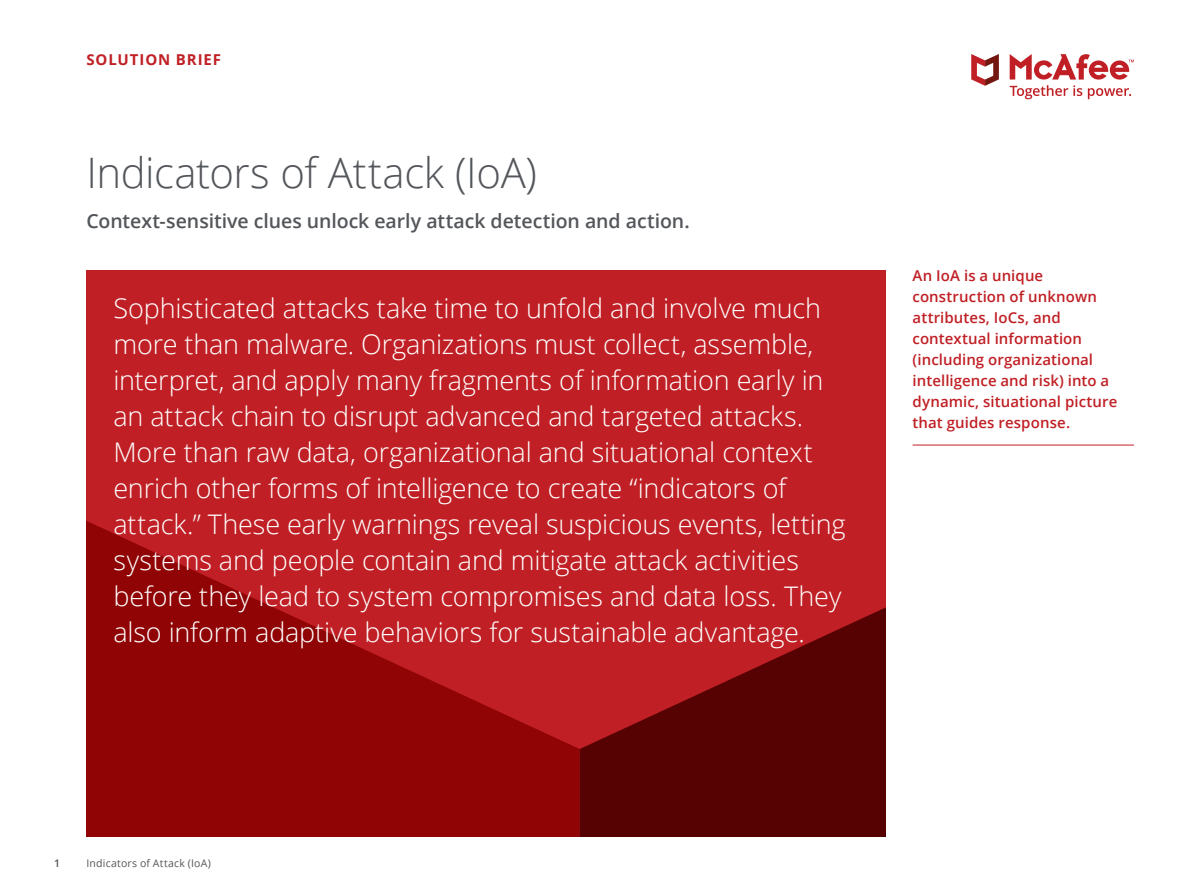
<style>
.page{position:relative;width:1188px;height:891px;background:#fff}
.page>*{position:absolute;margin:0;border:0;box-sizing:border-box;transform-origin:0 0}
.t1{font:300 42px "Open Sans";letter-spacing:-.01em;color:#53565a}
.t2{font:300 27px/36px "Open Sans";letter-spacing:-.005em;color:#fff}
.t3{font:600 19.5px "Open Sans";letter-spacing:-.005em;color:#53565a}
.t4{font:600 15px/21px "Open Sans";letter-spacing:.005em;color:#c02025}
.t5{font:700 15px "Open Sans";letter-spacing:.06em;color:#c02025}
.t6{font:10.5px "Open Sans";letter-spacing:.02em;color:#53565a}
.t7{font:600 10.5px "Open Sans";color:#53565a}
</style>
<div class="page">
<svg style="left:971px;top:54px;width:28px;height:32px"></svg>
<svg style="left:1010px;top:54px;width:124px;height:45px"></svg>
<hr style="left:913px;top:445px;width:221px;height:1px;background:#c02025">
<svg style="left:86px;top:270px;width:494px;height:567px;background:#ae1619"></svg>
<svg style="left:580px;top:270px;width:306px;height:567px;background:#a2171b"></svg>
<p class="t5" style="left:86px;top:49px;width:136px">SOLUTION BRIEF</p>
<h1 class="t1" style="left:86px;top:144px;width:452px">Indicators of Attack (IoA)</h1>
<p class="t3" style="left:86px;top:208px;width:605px">Context-sensitive clues unlock early attack detection and action.</p>
<p class="t2" style="left:113px;top:289px;width:734px">Sophisticated attacks take time to unfold and involve much more than malware. Organizations must collect, assemble, interpret, and apply many fragments of information early in an attack chain to disrupt advanced and targeted attacks.<br>More than raw data, organizational and situational context enrich other forms of intelligence to create “indicators of attack.” These early warnings reveal suspicious events, letting systems and people contain and mitigate attack activities before they lead to system compromises and data loss. They also inform adaptive behaviors for sustainable advantage.</p>
<p class="t4" style="left:913px;top:265px;width:206px">An IoA is a unique construction of unknown attributes, IoCs, and contextual information (including organizational intelligence and risk) into a dynamic, situational picture that guides response.</p>
<p class="t7" style="left:54px;top:856px;width:7px">1</p>
<p class="t6" style="left:86px;top:856px;width:126px">Indicators of Attack (IoA)</p>
</div>
